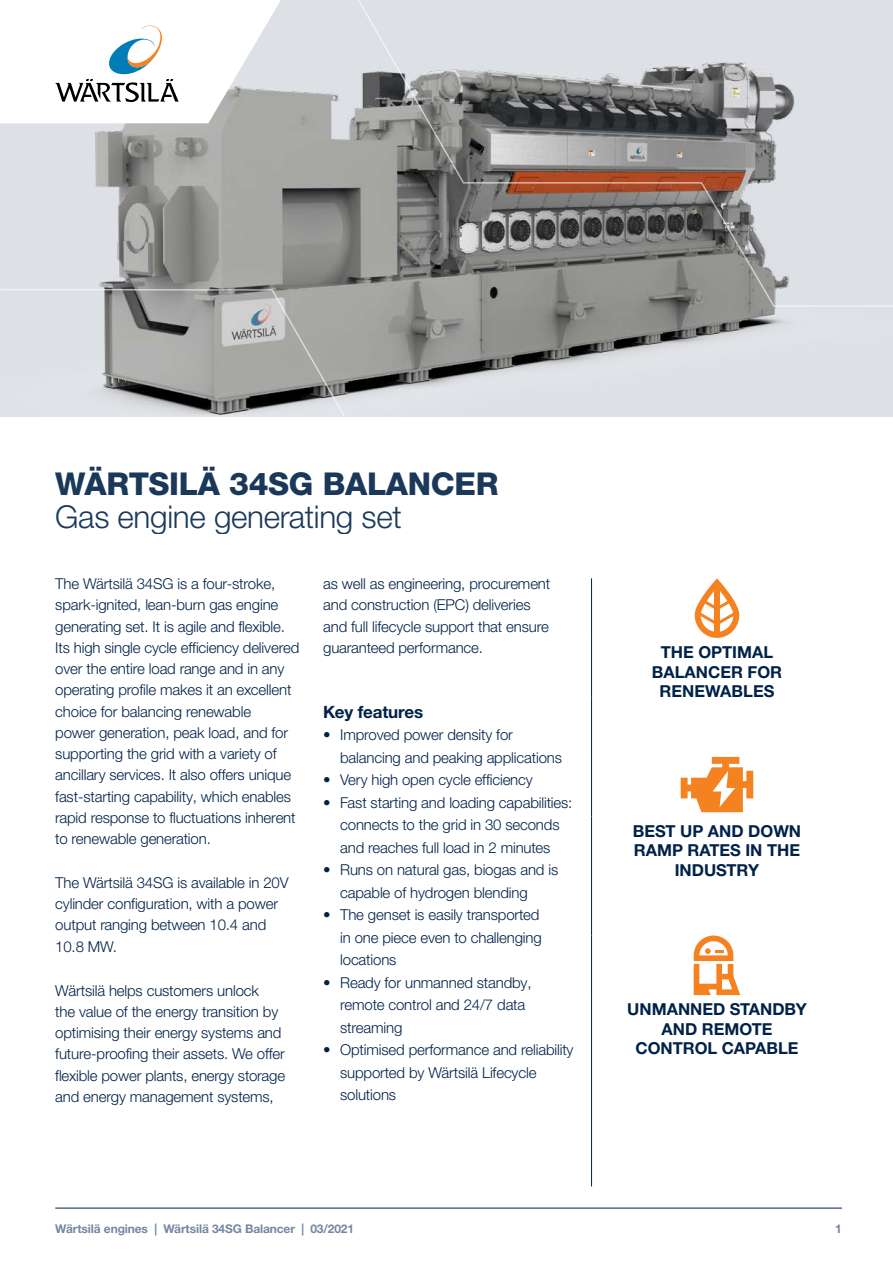
<style>
.page{position:relative;width:893px;height:1263px;background:#fff}
.page>*{position:absolute;margin:0;border:0;box-sizing:border-box;transform-origin:0 0}
.t1{font:300 31.5px "Helvetica Neue LTW1 G";letter-spacing:-.01em;color:#002248}
.t2{font:800 31.5px "Helvetica Neue LTW1 G";letter-spacing:-.01em;color:#002248}
.Sub_1{font:700 16.95px "Helvetica Neue LTW1 G";letter-spacing:-.01em;color:#002248}
.High_11_13_B{font:700 16.5px/19.5px "Helvetica Neue LTW1 G";color:#002248;text-align:center}
.t3{font:300 15px/21.3px "Helvetica Neue LTW1 G";letter-spacing:-.01em;color:#002248}
.t4{font:700 12px "Helvetica Neue LTW1 G";letter-spacing:-.01em;color:#7587a3}
</style>
<div class="page">
<hr style="left:591px;top:578px;width:1px;height:60px;background:#002248">
<hr style="left:591px;top:638px;width:1px;height:59px;background:#002248">
<hr style="left:591px;top:697px;width:1px;height:60px;background:#002248">
<hr style="left:591px;top:757px;width:1px;height:59px;background:#002248">
<hr style="left:591px;top:816px;width:1px;height:60px;background:#002248">
<hr style="left:591px;top:876px;width:1px;height:59px;background:#002248">
<hr style="left:591px;top:935px;width:1px;height:60px;background:#002248">
<hr style="left:591px;top:995px;width:1px;height:191px;background:#002248">
<svg style="left:695px;top:578px;width:44px;height:60px"></svg>
<svg style="left:681px;top:757px;width:72px;height:55px"></svg>
<svg style="left:694px;top:935px;width:46px;height:60px"></svg>
<img style="left:2px;top:0;width:891px;height:417px">
<svg style="left:347px;top:0;width:546px;height:308px;background:#a5a4a4"></svg>
<svg style="left:0;top:288px;width:346px;height:129px;background:#b2b4b4"></svg>
<svg style="left:2px;top:0;width:289px;height:123px"></svg>
<hr style="left:55px;top:1208px;width:787px;height:1px;background:#002248">
<h1 class="t2" style="left:55px;top:465px;width:445px">WÄRTSILÄ 34SG BALANCER</h1>
<h1 class="t1" style="left:55px;top:497px;width:348px">Gas engine generating set</h1>
<p class="t3" style="left:55px;top:573px;width:246px">The Wärtsilä 34SG is a four-stroke, spark-ignited, lean-burn gas engine generating set. It is agile and flexible.<br>Its high single cycle efficiency delivered over the entire load range and in any operating profile makes it an excellent choice for balancing renewable<br>power generation, peak load, and for supporting the grid with a variety of ancillary services. It also offers unique fast-starting capability, which enables rapid response to fluctuations inherent to renewable generation.</p>
<p class="t3" style="left:55px;top:872px;width:235px">The Wärtsilä 34SG is available in 20V cylinder configuration, with a power output ranging between 10.4 and<br>10.8 MW.</p>
<p class="t3" style="left:55px;top:979px;width:231px">Wärtsilä helps customers unlock<br>the value of the energy transition by optimising their energy systems and future-proofing their assets. We offer flexible power plants, energy storage and energy management systems,</p>
<p class="t3" style="left:323px;top:573px;width:229px">as well as engineering, procurement and construction (EPC) deliveries and full lifecycle support that ensure guaranteed performance.</p>
<p class="Sub_1" style="left:323px;top:701px;width:102px">Key features</p>
<p class="t3" style="left:340px;top:724px;width:223px;line-height:22.5px;text-indent:-17px">• Improved power density for balancing and peaking applications</p>
<p class="t3" style="left:323px;top:769px;width:211px">• Very high open cycle efficiency</p>
<p class="t3" style="left:323px;top:791px;width:251px;line-height:22.5px;text-align:center">• Fast starting and loading capabilities: connects to the grid in 30 seconds<br>and reaches full load in 2 minutes</p>
<p class="t3" style="left:340px;top:859px;width:220px;line-height:22.5px;text-indent:-17px">• Runs on natural gas, biogas and is capable of hydrogen blending</p>
<p class="t3" style="left:340px;top:904px;width:203px;line-height:22.5px;text-indent:-17px">• The genset is easily transported in one piece even to challenging locations</p>
<p class="t3" style="left:340px;top:971px;width:193px;line-height:22.5px;text-indent:-17px">• Ready for unmanned standby, remote control and 24/7 data streaming</p>
<p class="t3" style="left:340px;top:1039px;width:235px;line-height:22.5px;text-indent:-17px">• Optimised performance and reliability supported by Wärtsilä Lifecycle solutions</p>
<p class="High_11_13_B" style="left:652px;top:642px;width:132px">THE OPTIMAL<br>BALANCER FOR<br>RENEWABLES</p>
<p class="High_11_13_B" style="left:633px;top:821px;width:170px">BEST UP AND DOWN<br>RAMP RATES IN THE<br>INDUSTRY</p>
<p class="High_11_13_B" style="left:627px;top:1000px;width:181px">UNMANNED STANDBY<br>AND REMOTE<br>CONTROL CAPABLE</p>
<p class="t4" style="left:55px;top:1222px;width:300px">Wärtsilä engines | Wärtsilä 34SG Balancer | 03/2021</p>
<p class="t4" style="left:835px;top:1222px;width:8px">1</p>
</div>
